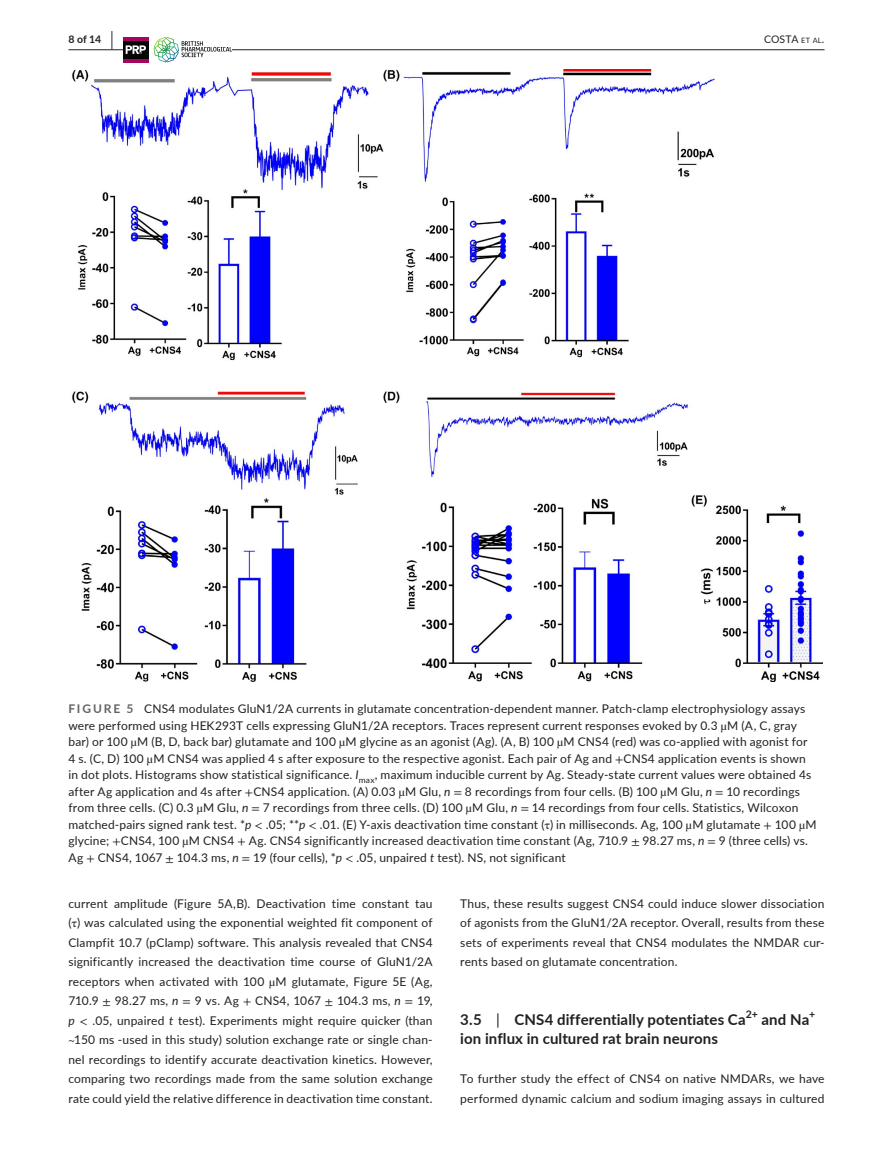
<style>
.page{position:relative;width:893px;height:1174px;background:#fff}
.page>*{position:absolute;margin:0;border:0;box-sizing:border-box;transform-origin:0 0}
.t1{font:700 15px "Lato";letter-spacing:.005em;color:#231f20}
.t2{font:12px/19.5px "Lato";letter-spacing:.015em;color:#231f20;text-align:justify}
.t3{font:10.5px "Lato";letter-spacing:.005em;color:#231f20}
.t4{font:700 10.5px "Lato";color:#231f20}
.s1{font-size:19.5px}
.s2{font-size:7.35px}
.s3{font-weight:700;color:#636366}
.s4{font-family:"STIX"}
.s5{font-style:italic}
.s6{font-weight:400}
</style>
<div class="page">
<hr style="left:68px;top:49px;width:756px;height:1px;background:#231f20">
<svg style="left:148px;top:37px;width:6px;height:25px"></svg>
<div style="left:123px;top:37px;width:25px;height:25px;background:#070606"></div>
<hr style="left:123px;top:37px;width:25px;height:3px;background:#a60660">
<hr style="left:123px;top:59px;width:25px;height:3px;background:#a60660">
<svg style="left:126px;top:45px;width:20px;height:9px"></svg>
<svg style="left:154px;top:37px;width:78px;height:25px"></svg>
<img style="left:72px;top:69px;width:751px;height:612px">
<p class="t4" style="left:68px;top:31px;width:46px">8 of 14 <span class="s1">|</span></p>
<p class="t3" style="left:764px;top:31px;width:62px">COSTA <span class="s2">et al</span>.</p>
<p class="t2" style="left:68px;top:700px;width:750px;line-height:16.5px;text-align:left"><span class="s3">FIGURE 5</span> CNS4 modulates GluN1/2A currents in glutamate concentration-dependent manner. Patch-clamp electrophysiology assays were performed using HEK293T cells expressing GluN1/2A receptors. Traces represent current responses evoked by 0.3 <span class="s4">µ</span>M (A, C, gray bar) or 100 <span class="s4">µ</span>M (B, D, back bar) glutamate and 100 <span class="s4">µ</span>M glycine as an agonist (Ag). (A, B) 100 <span class="s4">µ</span>M CNS4 (red) was co-applied with agonist for 4 s. (C, D) 100 <span class="s4">µ</span>M CNS4 was applied 4 s after exposure to the respective agonist. Each pair of Ag and <span class="s4">+</span>CNS4 application events is shown in dot plots. Histograms show statistical significance. <span class="s5">I</span><sub>max</sub>, maximum inducible current by Ag. Steady-state current values were obtained 4s after Ag application and 4s after <span class="s4">+</span>CNS4 application. (A) 0.03 <span class="s4">µ</span>M Glu, <span class="s5">n</span> <span class="s4">=</span> 8 recordings from four cells. (B) 100 <span class="s4">µ</span>M Glu, <span class="s5">n</span> <span class="s4">=</span> 10 recordings from three cells. (C) 0.3 <span class="s4">µ</span>M Glu, <span class="s5">n</span> <span class="s4">=</span> 7 recordings from three cells. (D) 100 <span class="s4">µ</span>M Glu, <span class="s5">n</span> <span class="s4">=</span> 14 recordings from four cells. Statistics, Wilcoxon matched-pairs signed rank test. *<span class="s5">p</span> <span class="s4">&lt;</span> .05; **<span class="s5">p</span> <span class="s4">&lt;</span> .01. (E) Y-axis deactivation time constant (<span class="s4">τ</span>) in milliseconds. Ag, 100 <span class="s4">µ</span>M glutamate <span class="s4">+</span> 100 <span class="s4">µ</span>M glycine; <span class="s4">+</span>CNS4, 100 <span class="s4">µ</span>M CNS4 <span class="s4">+</span> Ag. CNS4 significantly increased deactivation time constant (Ag, 710.9 <span class="s4">±</span> 98.27 ms, <span class="s5">n</span> <span class="s4">=</span> 9 (three cells) vs.<br>Ag <span class="s4">+</span> CNS4, 1067 <span class="s4">±</span> 104.3 ms, <span class="s5">n</span> <span class="s4">=</span> 19 (four cells), *<span class="s5">p</span> <span class="s4">&lt;</span> .05, unpaired <span class="s5">t</span> test). NS, not significant</p>
<p class="t2" style="left:68px;top:893px;width:366px">current amplitude (Figure 5A,B). Deactivation time constant tau (<span class="s4">τ</span>) was calculated using the exponential weighted fit component of Clampfit 10.7 (pClamp) software. This analysis revealed that CNS4 significantly increased the deactivation time course of GluN1/2A receptors when activated with 100 <span class="s4">µ</span>M glutamate, Figure 5E (Ag, 710.9 <span class="s4">±</span> 98.27 ms, <span class="s5">n</span> <span class="s4">=</span> 9 vs. Ag <span class="s4">+</span> CNS4, 1067 <span class="s4">±</span> 104.3 ms, <span class="s5">n</span> <span class="s4">=</span> 19, <span class="s5">p</span> <span class="s4">&lt;</span> .05, unpaired <span class="s5">t</span> test). Experiments might require quicker (than <span class="s4">~</span>150 ms -used in this study) solution exchange rate or single chan&shy;nel recordings to identify accurate deactivation kinetics. However, comparing two recordings made from the same solution exchange rate could yield the relative difference in deactivation time constant.</p>
<p class="t2" style="left:460px;top:893px;width:366px">Thus, these results suggest CNS4 could induce slower dissociation of agonists from the GluN1/2A receptor. Overall, results from these sets of experiments reveal that CNS4 modulates the NMDAR cur&shy;rents based on glutamate concentration.</p>
<p class="t1" style="left:460px;top:1008px;width:287px">3.5 <span class="s6">|</span> CNS4 differentially potentiates Ca</p>
<p class="t4" style="left:746px;top:1006px;width:14px">2+</p>
<p class="t1" style="left:761px;top:1008px;width:49px">and Na</p>
<p class="t4" style="left:809px;top:1006px;width:8px">+</p>
<p class="t1" style="left:460px;top:1028px;width:259px">ion influx in cultured rat brain neurons</p>
<p class="t2" style="left:460px;top:1068px;width:366px">To further study the effect of CNS4 on native NMDARs, we have performed dynamic calcium and sodium imaging assays in cultured</p>
</div>
